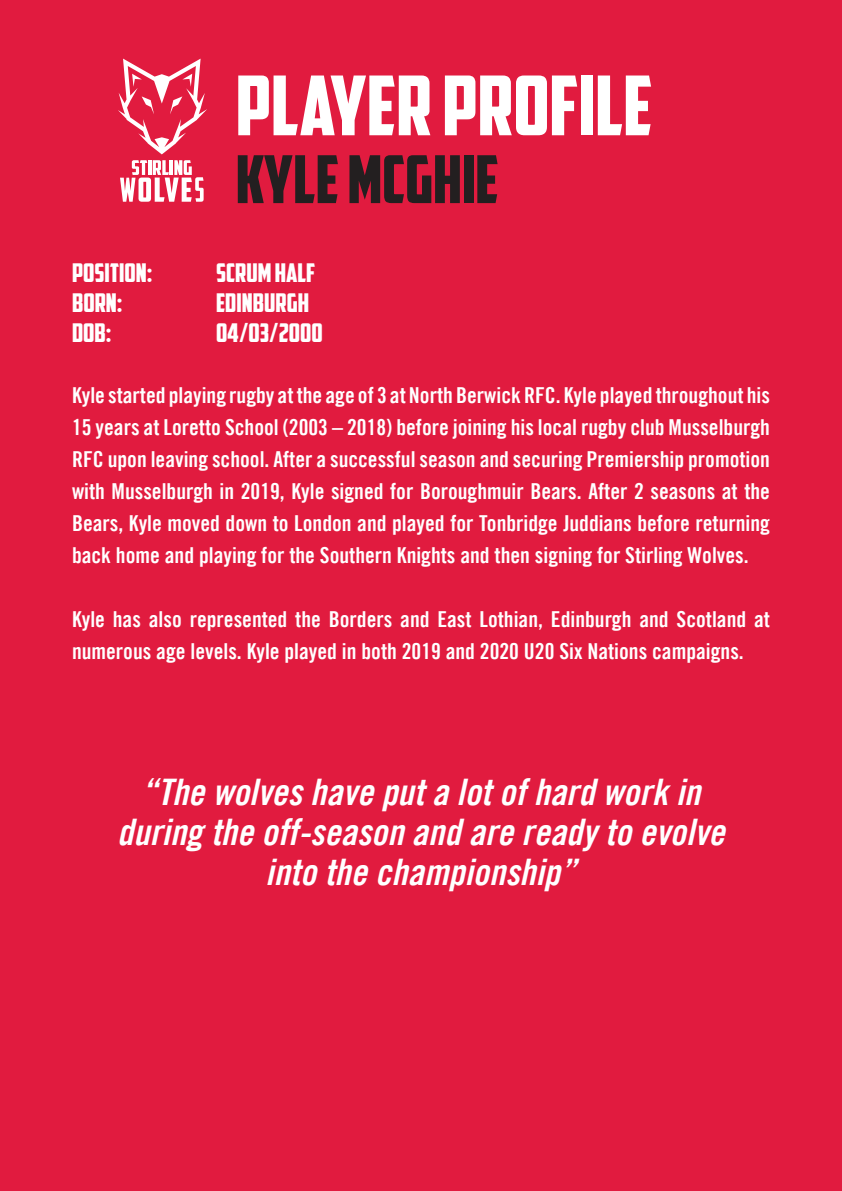
<style>
.page{position:relative;width:842px;height:1191px;background:#e11b3f}
.page>*{position:absolute;margin:0;border:0;box-sizing:border-box;transform-origin:0 0}
.t1{font:82.4px "American Captain";color:#fff}
.t2{font:66px "American Captain";color:#231f20}
.t3{font:36.6px "Trade Gothic LT Bold Cond Twenty Obl";color:#fff}
.t4{font:26px "American Captain";color:#fff}
.t5{font:22px/32px "Trade Gothic LT Bold Cond Twenty";color:#fff;text-align:justify}
</style>
<div class="page">
<svg style="left:118px;top:59px;width:89px;height:95px"></svg>
<svg style="left:120px;top:160px;width:84px;height:42px"></svg>
<p class="t1" style="left:236px;top:56px;width:418px">PLAYER PROFILE</p>
<p class="t2" style="left:236px;top:140px;width:265px">KYLE MCGHIE</p>
<p class="t4" style="left:72px;top:257px;width:82px">POSITION:</p>
<p class="t4" style="left:216px;top:257px;width:101px">SCRUM HALF</p>
<p class="t4" style="left:72px;top:287px;width:52px">BORN:</p>
<p class="t4" style="left:216px;top:287px;width:95px">EDINBURGH</p>
<p class="t4" style="left:72px;top:317px;width:41px">DOB:</p>
<p class="t4" style="left:216px;top:317px;width:108px">04/03/2000</p>
<p class="t5" style="left:72px;top:379px;width:699px">Kyle started playing rugby at the age of 3 at North Berwick RFC. Kyle played throughout his 15 years at Loretto School (2003 – 2018) before joining his local rugby club Musselburgh RFC upon leaving school. After a successful season and securing Premiership promotion with Musselburgh in 2019, Kyle signed for Boroughmuir Bears. After 2 seasons at the Bears, Kyle moved down to London and played for Tonbridge Juddians before returning back home and playing for the Southern Knights and then signing for Stirling Wolves.</p>
<p class="t5" style="left:72px;top:603px;width:699px">Kyle has also represented the Borders and East Lothian, Edinburgh and Scotland at numerous age levels. Kyle played in both 2019 and 2020 U20 Six Nations campaigns.</p>
<p class="t3" style="left:142px;top:769px;width:560px">“The wolves have put a lot of hard work in</p>
<p class="t3" style="left:117px;top:809px;width:609px">during the off-season and are ready to evolve</p>
<p class="t3" style="left:266px;top:849px;width:312px">into the championship”</p>
</div>
